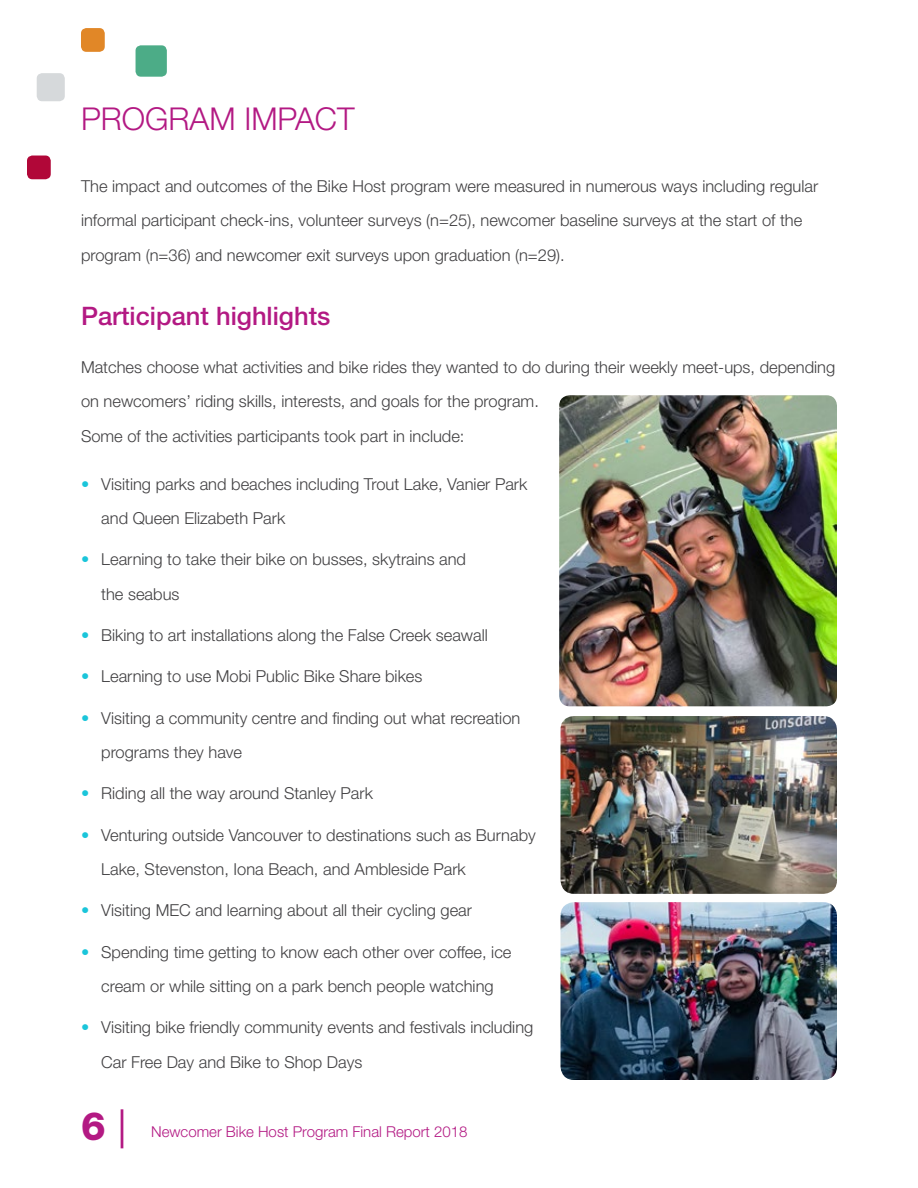
<style>
.page{position:relative;width:918px;height:1188px;background:#fff}
.page>*{position:absolute;margin:0;border:0;box-sizing:border-box;transform-origin:0 0}
.t1{font:800 39px "Helvetica Neue LT Std";color:#b31983}
.t2{font:300 31.5px "Helvetica Neue LT Std";color:#b31983}
.t3{font:500 25.5px "Helvetica Neue LT Std";color:#b31983}
.t4{font:300 16.5px/34.5px "Helvetica Neue LT Std";color:#414042}
.t5{font:300 15px "Helvetica Neue LT Std";color:#b31983}
.s1{color:#1ac5da}
.s2{font-weight:400}
</style>
<div class="page">
<div style="left:81px;top:28px;width:24px;height:24px;background:#e18727;border-radius:5px"></div>
<div style="left:27px;top:156px;width:24px;height:23px;background:#b10738;border-radius:5px"></div>
<div style="left:37px;top:73px;width:28px;height:28px;background:#d6d9db;border-radius:5px"></div>
<div style="left:136px;top:45px;width:31px;height:32px;background:#4cac87;border-radius:5px"></div>
<img style="left:559px;top:395px;width:278px;height:311px">
<img style="left:561px;top:902px;width:276px;height:178px">
<img style="left:561px;top:716px;width:276px;height:178px">
<h2 class="t2" style="left:81px;top:100px;width:275px">PROGRAM IMPACT</h2>
<p class="t4" style="left:81px;top:169px;width:739px">The impact and outcomes of the Bike Host program were measured in numerous ways including regular informal participant check-ins, volunteer surveys (n=25), newcomer baseline surveys at the start of the program (n=36) and newcomer exit surveys upon graduation (n=29).</p>
<h3 class="t3" style="left:81px;top:300px;width:251px">Participant highlights</h3>
<p class="t4" style="left:81px;top:349px;width:756px">Matches choose what activities and bike rides they wanted to do during their weekly meet-ups, depending on newcomers’ riding skills, interests, and goals for the program.<br>Some of the activities participants took part in include:</p>
<p class="t4" style="left:101px;top:466px;width:428px;text-indent:-20px"><span class="s1">•</span> Visiting parks and beaches including Trout Lake, Vanier Park and Queen Elizabeth Park</p>
<p class="t4" style="left:101px;top:542px;width:366px;text-indent:-20px"><span class="s1">•</span> Learning to take their bike on busses, skytrains and the seabus</p>
<p class="t4" style="left:81px;top:618px;width:408px"><span class="s1">•</span> Biking to art installations along the False Creek seawall</p>
<p class="t4" style="left:81px;top:659px;width:343px"><span class="s1">•</span> Learning to use Mobi Public Bike Share bikes</p>
<p class="t4" style="left:101px;top:700px;width:421px;text-indent:-20px"><span class="s1">•</span> Visiting a community centre and finding out what recreation programs they have</p>
<p class="t4" style="left:81px;top:776px;width:293px"><span class="s1">•</span> Riding all the way around Stanley Park</p>
<p class="t4" style="left:101px;top:817px;width:436px;text-indent:-20px"><span class="s1">•</span> Venturing outside Vancouver to destinations such as Burnaby<br>Lake, Stevenston, Iona Beach, and Ambleside Park</p>
<p class="t4" style="left:81px;top:893px;width:393px"><span class="s1">•</span> Visiting MEC and learning about all their cycling gear</p>
<p class="t4" style="left:81px;top:934px;width:432px;text-align:center"><span class="s1">•</span> Spending time getting to know each other over coffee, ice cream or while sitting on a park bench people watching</p>
<p class="t4" style="left:101px;top:1010px;width:434px;text-indent:-20px"><span class="s1">•</span> Visiting bike friendly community events and festivals including<br>Car Free Day and Bike to Shop Days</p>
<h1 class="t1" style="left:81px;top:1103px;width:47px">6 <span class="s2">|</span></h1>
<p class="t5" style="left:151px;top:1123px;width:318px">Newcomer Bike Host Program Final Report 2018</p>
</div>
